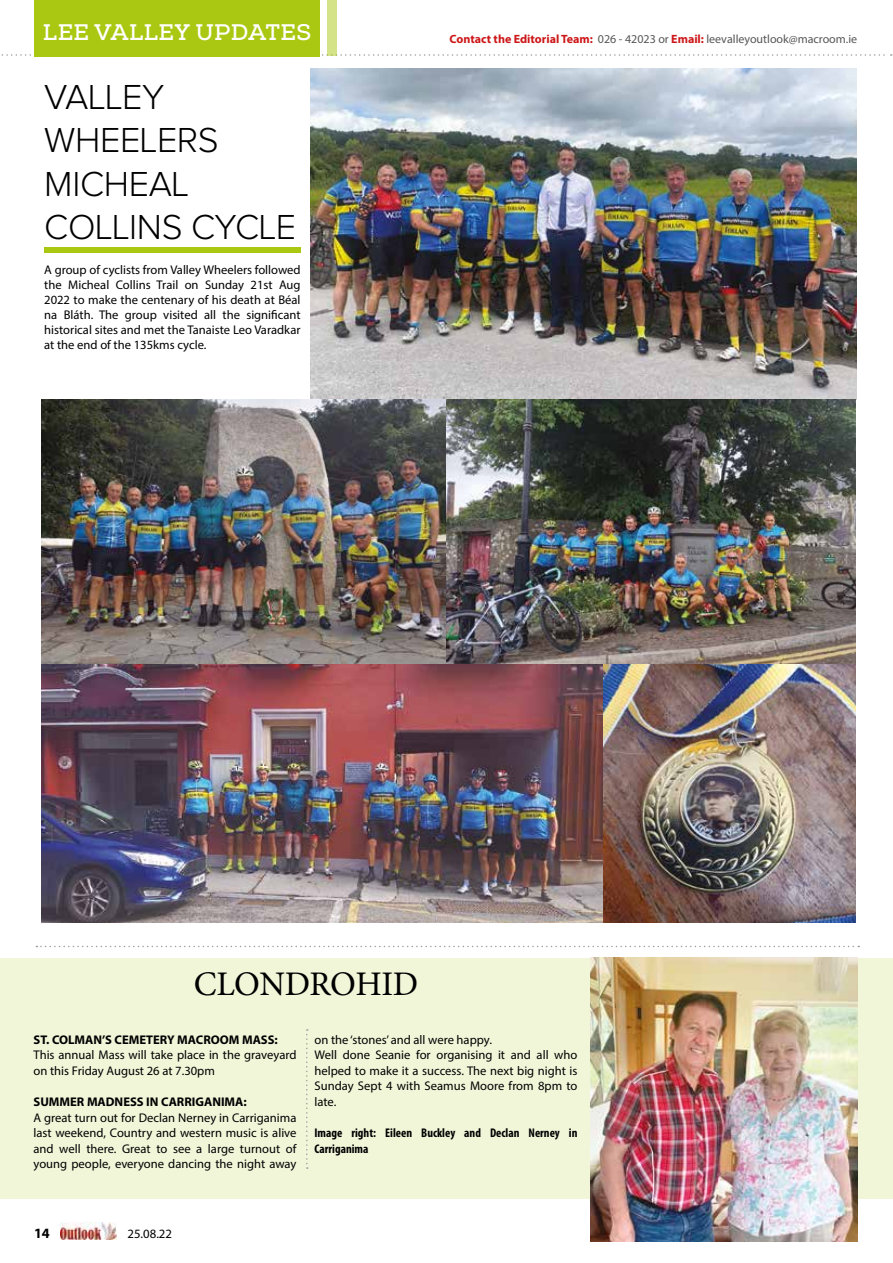
<style>
.page{position:relative;width:893px;height:1263px;background:#fff}
.page>*{position:absolute;margin:0;border:0;box-sizing:border-box;transform-origin:0 0}
.t1{font:300 36px/43.5px "Proxima Nova";letter-spacing:-.01em;color:#000}
.t2{font:34.5px "Minion Pro";letter-spacing:-.02em;color:#000}
.t3{font:22.5px "Nexa Slab Bold FREE";letter-spacing:.015em;color:#fff}
.t4{font:700 14.25px "Myriad Pro";color:#000}
.t5{font:12.75px "Myriad Pro";color:#000}
.t6{font:12.6px/15.6px "Myriad Pro";color:#000;text-align:justify}
.t7{font:700 12.6px "Myriad Pro";color:#000}
.t8{font:700 condensed 12.6px/15.6px "Myriad Pro";color:#000}
.t9{font:12px "Myriad Pro";color:#575756}
.s1{font-weight:700;color:#cd1719}
</style>
<div class="page">
<img style="left:60px;top:1223px;width:57px;height:17px">
<div style="left:0;top:958px;width:893px;height:240px;background:#f1f6d9"></div>
<svg style="left:1px;top:54px;width:891px;height:2px"></svg>
<div style="left:35px;top:0;width:285px;height:56px;background:#aac811"></div>
<div style="left:327px;top:0;width:9px;height:56px;background:#d4e388"></div>
<img style="left:311px;top:68px;width:546px;height:331px">
<img style="left:41px;top:400px;width:814px;height:523px">
<svg style="left:306px;top:1029px;width:2px;height:140px"></svg>
<img style="left:590px;top:958px;width:267px;height:283px">
<div style="left:44px;top:247px;width:257px;height:6px;background:#aac811"></div>
<svg style="left:36px;top:946px;width:823px;height:1px"></svg>
<h3 class="t3" style="left:43px;top:19px;width:270px">LEE VALLEY UPDATES</h3>
<p class="t9" style="left:450px;top:32px;width:409px"><span class="s1">Contact the Editorial Team:</span> 026 - 42023 or <span class="s1">Email:</span> leevalleyoutlook@macroom.ie</p>
<h1 class="t1" style="left:44px;top:76px;width:254px">VALLEY<br>WHEELERS<br>MICHEAL<br>COLLINS CYCLE</h1>
<p class="t6" style="left:44px;top:262px;width:258px;line-height:15px">A group of cyclists from Valley Wheelers followed the Micheal Collins Trail on Sunday 21st Aug 2022 to make the centenary of his death at Béal na Bláth. The group visited all the significant historical sites and met the Tanaiste Leo Varadkar at the end of the 135kms cycle.</p>
<h2 class="t2" style="left:194px;top:961px;width:226px">CLONDROHID</h2>
<p class="t7" style="left:34px;top:1031px;width:246px">ST. COLMAN’S CEMETERY MACROOM MASS:</p>
<p class="t6" style="left:34px;top:1047px;width:264px">This annual Mass will take place in the graveyard on this Friday August 26 at 7.30pm</p>
<p class="t7" style="left:34px;top:1093px;width:215px">SUMMER MADNESS IN CARRIGANIMA:</p>
<p class="t6" style="left:34px;top:1109px;width:264px">A great turn out for Declan Nerney in Carriganima last weekend, Country and western music is alive and well there. Great to see a large turnout of young people, everyone dancing the night away</p>
<p class="t6" style="left:314px;top:1031px;width:264px;text-align:left">on the ‘stones’ and all were happy.<br>Well done Seanie for organising it and all who helped to make it a success. The next big night is Sunday Sept 4 with Seamus Moore from 8pm to late.</p>
<p class="t8" style="left:314px;top:1125px;width:264px">Image right: Eileen Buckley and Declan Nerney in<br>Carriganima</p>
<p class="t4" style="left:34px;top:1224px;width:17px">14</p>
<p class="t5" style="left:128px;top:1226px;width:46px">25.08.22</p>
</div>
